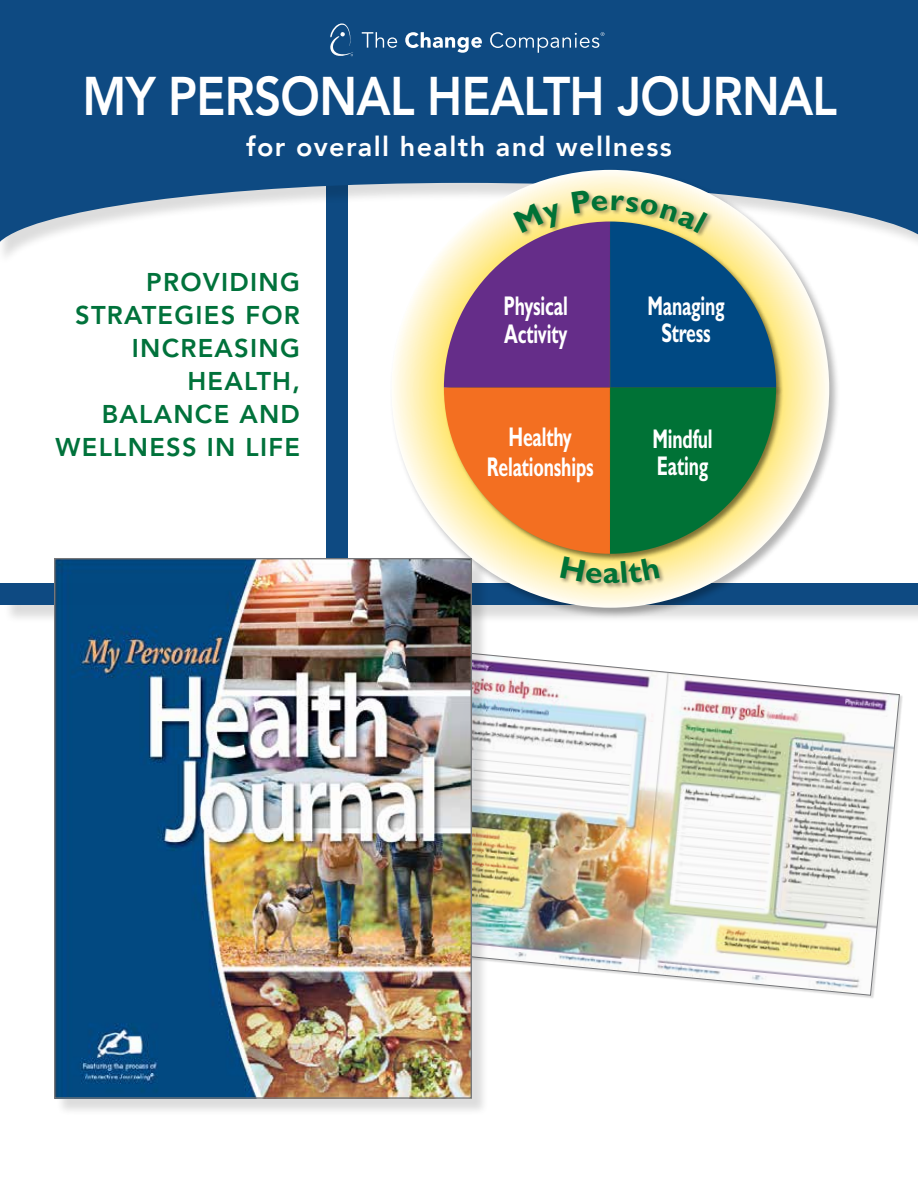
<style>
.page{position:relative;width:918px;height:1188px;background:#fff}
.page>*{position:absolute;margin:0;border:0;box-sizing:border-box;transform-origin:0 0}
.t1{font:800 54px "Avenir LT Std";letter-spacing:-.015em;color:#fff;scale:.88 1}
.t2{font:700 27.15px/27.8px "Gill Sans Std";letter-spacing:-.01em;color:#fff;text-align:center;scale:.65 1}
.t3{font:800 27px "Avenir";letter-spacing:.05em;color:#fff}
.t4{font:800 25.5px/33px "Avenir LT Std";letter-spacing:.05em;color:#00723b;text-align:right}
</style>
<div class="page">
<div style="left:326px;top:142px;width:22px;height:444px;background:#0e4a82"></div>
<div style="left:0;top:0;width:918px;height:266px;background:#fff"></div>
<svg style="left:0;top:0;width:918px;height:250px;background:#275c8e"></svg>
<div style="left:3px;top:586px;width:915px;height:38px;background:#000;opacity:.14"></div>
<div style="left:1px;top:584px;width:917px;height:21px;background:#0e4a82"></div>
<svg style="left:490px;top:32px;width:114px;height:21px;background:#336695"></svg>
<svg style="left:405px;top:32px;width:77px;height:21px"></svg>
<svg style="left:362px;top:32px;width:35px;height:16px"></svg>
<svg style="left:330px;top:23px;width:23px;height:33px"></svg>
<div style="left:390px;top:168px;width:450px;height:451px;background:#000;opacity:.3"></div>
<svg style="left:391px;top:170px;width:438px;height:438px;background:#fef4cc"></svg>
<div style="left:609px;top:220px;width:175px;height:175px;background:#000;opacity:.5"></div>
<div style="left:609px;top:387px;width:175px;height:175px;background:#000;opacity:.5"></div>
<div style="left:559px;top:555px;width:106px;height:34px;background:#000;opacity:.35"></div>
<img style="left:489px;top:654px;width:411px;height:342px">
<div style="left:56px;top:560px;width:433px;height:556px;background:#000;opacity:.14"></div>
<img style="left:56px;top:560px;width:414px;height:537px">
<svg style="left:444px;top:190px;width:332px;height:394px;background:#898574"></svg>
<h1 class="t1" style="left:83px;top:64px;width:859px">MY PERSONAL HEALTH JOURNAL</h1>
<p class="t3" style="left:246px;top:126px;width:427px">for overall health and wellness</p>
<p class="t4" style="left:56px;top:266px;width:246px">PROVIDING<br>STRATEGIES FOR<br>INCREASING<br>HEALTH,<br>BALANCE AND<br>WELLNESS IN LIFE</p>
<p class="t2" style="left:504px;top:292px;width:100px;text-align:left">Physical<br>Activity</p>
<p class="t2" style="left:487px;top:422px;width:166px;line-height:29.2px">Healthy<br>Relationships</p>
<p class="t2" style="left:647px;top:293px;width:120px;line-height:26.8px">Managing<br>Stress</p>
<p class="t2" style="left:652px;top:425px;width:94px;text-align:left">Mindful<br>Eating</p>
</div>
